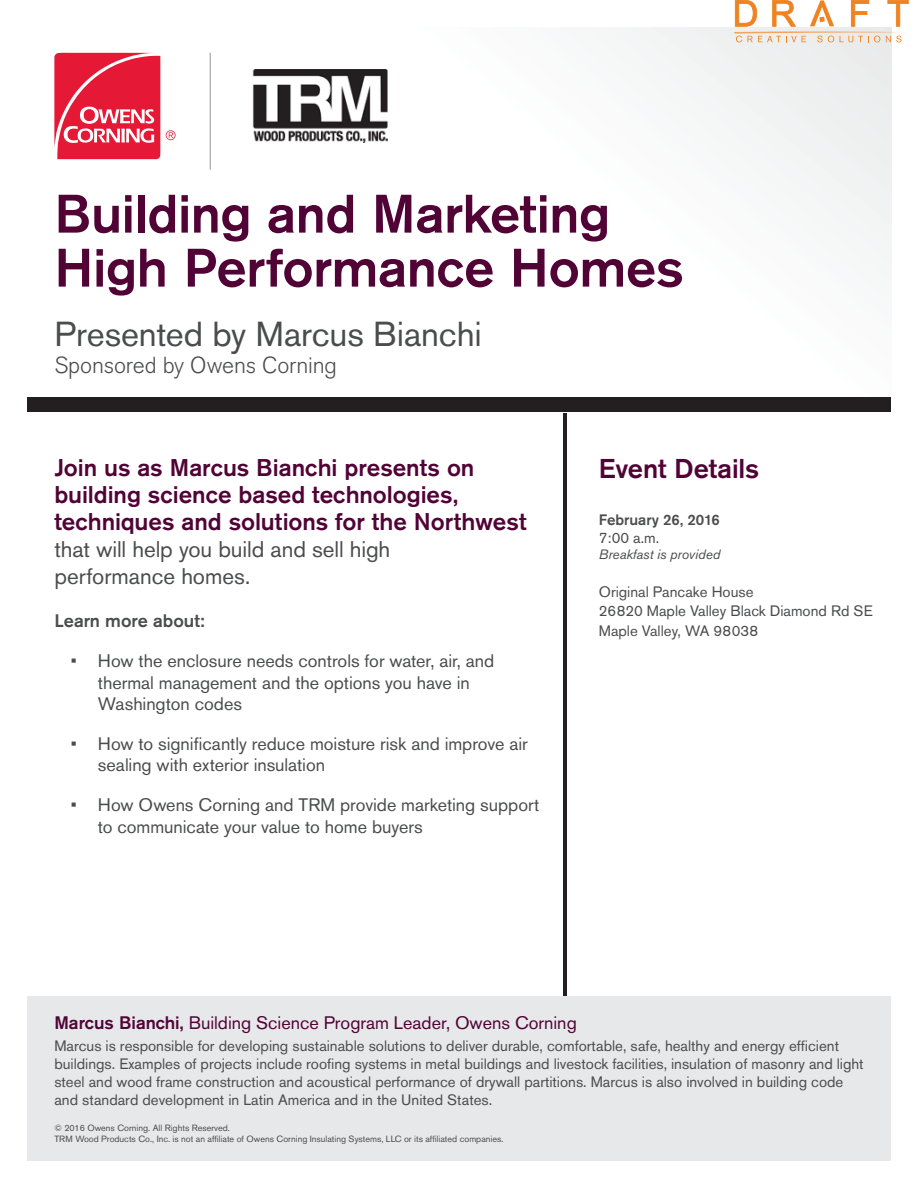
<style>
.page{position:relative;width:918px;height:1188px;background:#fff}
.page>*{position:absolute;margin:0;border:0;box-sizing:border-box;transform-origin:0 0}
.t1{font:500 53.55px/54px "Akzidenz Grotesk Pro";letter-spacing:-.01em;color:#510336}
.t2{font:34.5px "Akzidenz Grotesk Pro";letter-spacing:-.005em;color:#4b4c4d}
.t3{font:500 27px "Akzidenz Grotesk Pro";letter-spacing:-.005em;color:#510336}
.t4{font:500 24px/27px "Akzidenz Grotesk Pro";color:#510336}
.t5{font:300 22.95px "Akzidenz Grotesk Pro";letter-spacing:-.005em;color:#4b4c4d}
.t6{font:22.5px/27px "Akzidenz Grotesk Pro";letter-spacing:-.005em;color:#4b4c4d}
.t7{font:18px/21.6px "Akzidenz Grotesk Pro";color:#4b4c4d}
.t8{font:18px "Akzidenz Grotesk Pro";color:#510336}
.t9{font:500 18px "Akzidenz Grotesk Pro";color:#4b4c4d}
.t10{font:15px/18px "Akzidenz Grotesk Pro";color:#4b4c4d}
.date{font:500 15px "Akzidenz Grotesk Pro";color:#4b4c4d}
.t11{font:italic 13.5px "Akzidenz Grotesk Pro";color:#4b4c4d}
.t12{font:9px "Akzidenz Grotesk Pro";color:#4b4c4d}
.s1{font-weight:500}
</style>
<div class="page">
<hr style="left:563px;top:413px;width:4px;height:600px;background:#231f20">
<div style="left:379px;top:27px;width:512px;height:377px;background:linear-gradient(to right,#fff,#f4f5f6)"></div>
<div style="left:27px;top:397px;width:864px;height:15px;background:#231f20"></div>
<div style="left:27px;top:996px;width:864px;height:165px;background:#e7e8e9"></div>
<svg style="left:54px;top:53px;width:106px;height:106px;background:#e93d56"></svg>
<svg style="left:166px;top:130px;width:10px;height:10px"></svg>
<hr style="left:210px;top:53px;width:1px;height:117px;background:#939598">
<img style="left:253px;top:69px;width:134px;height:74px">
<svg style="left:733px;top:0;width:176px;height:42px"></svg>
<p class="t1" style="left:54px;top:186px;width:631px">Building and Marketing<br>High Performance Homes</p>
<p class="t2" style="left:54px;top:311px;width:429px">Presented by Marcus Bianchi</p>
<p class="t5" style="left:54px;top:350px;width:284px">Sponsored by Owens Corning</p>
<p class="t4" style="left:54px;top:454px;width:474px">Join us as Marcus Bianchi presents on building science based technologies, techniques and solutions for the Northwest</p>
<p class="t6" style="left:54px;top:536px;width:338px">that will help you build and sell high performance homes.</p>
<p class="t9" style="left:54px;top:609px;width:152px">Learn more about:</p>
<p class="t7" style="left:98px;top:650px;width:398px;text-indent:-27px">• How the enclosure needs controls for water, air, and thermal management and the options you have in<br>Washington codes</p>
<p class="t7" style="left:98px;top:733px;width:431px;text-indent:-27px">• How to significantly reduce moisture risk and improve air sealing with exterior insulation</p>
<p class="t7" style="left:98px;top:794px;width:443px;text-indent:-27px">• How Owens Corning and TRM provide marketing support to communicate your value to home buyers</p>
<p class="t3" style="left:599px;top:451px;width:162px">Event Details</p>
<p class="date" style="left:599px;top:510px;width:123px">February 26, 2016</p>
<p class="t10" style="left:599px;top:529px;width:62px">7:00 a.m.</p>
<p class="t11" style="left:599px;top:546px;width:123px">Breakfast is provided</p>
<p class="t10" style="left:599px;top:582px;width:156px">Original Pancake House</p>
<p class="t10" style="left:599px;top:602px;width:276px">26820 Maple Valley Black Diamond Rd SE</p>
<p class="t10" style="left:599px;top:621px;width:161px">Maple Valley, WA 98038</p>
<p class="t8" style="left:54px;top:1011px;width:524px"><span class="s1">Marcus Bianchi,</span> Building Science Program Leader, Owens Corning</p>
<p class="t10" style="left:54px;top:1037px;width:811px">Marcus is responsible for developing sustainable solutions to deliver durable, comfortable, safe, healthy and energy efficient buildings. Examples of projects include roofing systems in metal buildings and livestock facilities, insulation of masonry and light steel and wood frame construction and acoustical performance of drywall partitions. Marcus is also involved in building code and standard development in Latin America and in the United States.</p>
<p class="t12" style="left:54px;top:1122px;width:177px">© 2016 Owens Corning. All Rights Reserved.</p>
<p class="t12" style="left:54px;top:1133px;width:451px">TRM Wood Products Co., Inc. is not an affiliate of Owens Corning Insulating Systems, LLC or its affiliated companies.</p>
</div>
